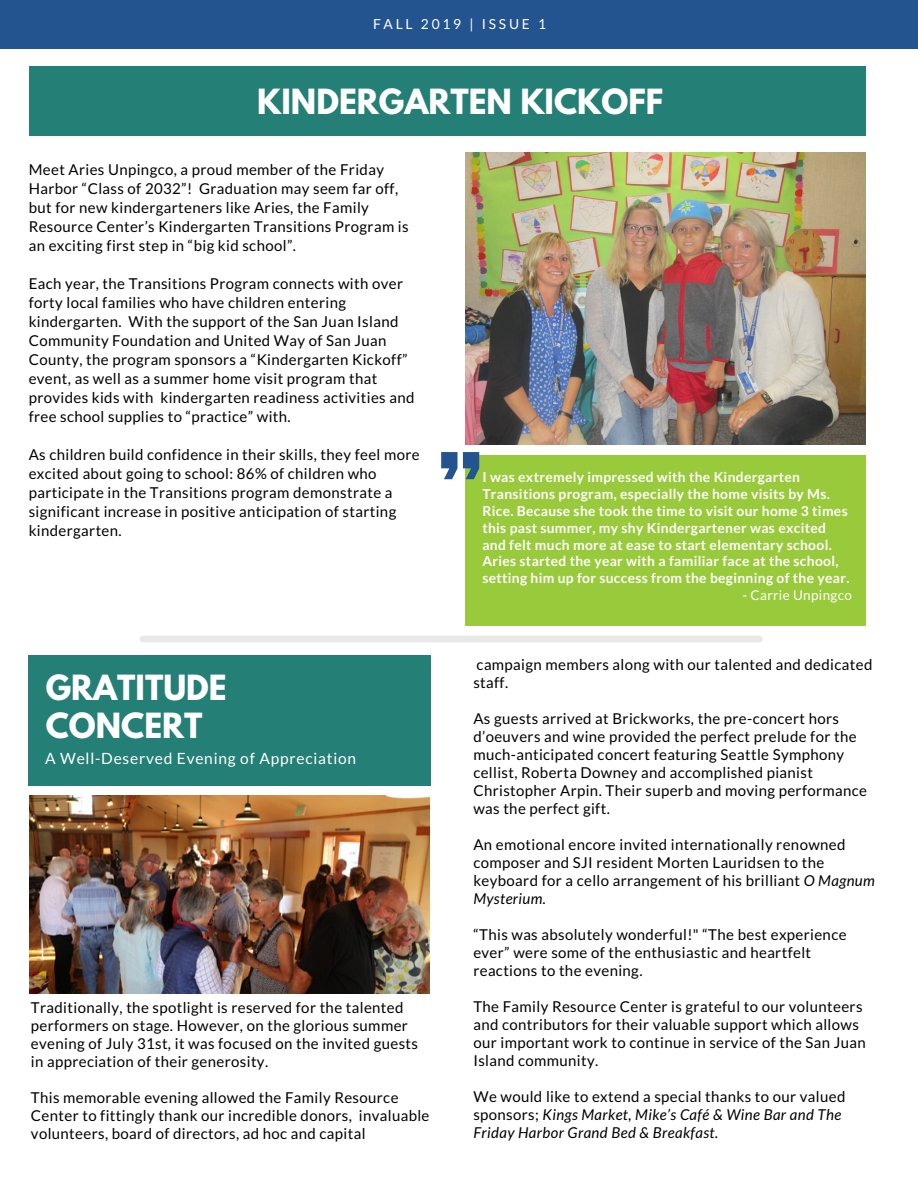
<style>
.page{position:relative;width:918px;height:1188px;background:#fff}
.page>*{position:absolute;margin:0;border:0;box-sizing:border-box;transform-origin:0 0}
.t1{font:700 30.75px/38.1px "League Spartan";color:#fff}
.t2{font:15.45px "Lato";letter-spacing:.05em;color:#fff}
.t3{font:15px/18px "Lato";letter-spacing:.025em;color:#000}
.t4{font:italic 15px/18px "Lato";letter-spacing:.025em;color:#000}
.t5{font:700 13.8px/17px "Lato";letter-spacing:.025em;color:#fff}
.t6{font:13.8px "Lato";letter-spacing:.2em;color:#fff}
.t7{font:13.5px "Lato";letter-spacing:.025em;color:#fff}
.s1{font-style:italic}
.s2{font-style:normal}
</style>
<div class="page">
<div style="left:0;top:0;width:918px;height:48px;background:#245490"></div>
<img style="left:465px;top:153px;width:401px;height:291px">
<div style="left:465px;top:455px;width:400px;height:171px;background:#99ca3b"></div>
<svg style="left:441px;top:452px;width:38px;height:27px"></svg>
<div style="left:29px;top:66px;width:836px;height:70px;background:#247f76"></div>
<div style="left:29px;top:655px;width:402px;height:131px;background:#247f76"></div>
<div style="left:140px;top:636px;width:623px;height:6px;background:#e8e8e8;border-radius:3px"></div>
<img style="left:30px;top:795px;width:399px;height:198px">
<p class="t6" style="left:373px;top:15px;width:175px">FALL 2019 | ISSUE 1</p>
<h1 class="t1" style="left:257px;top:86px;width:407px">KINDERGARTEN KICKOFF</h1>
<p class="t3" style="left:29px;top:159px;width:381px;line-height:19px">Meet Aries Unpingco, a proud member of the Friday Harbor “Class of 2032”! Graduation may seem far off, but for new kindergarteners like Aries, the Family Resource Center’s Kindergarten Transitions Program is an exciting first step in “big kid school”.</p>
<p class="t3" style="left:29px;top:274px;width:387px;line-height:19px">Each year, the Transitions Program connects with over forty local families who have children entering kindergarten. With the support of the San Juan Island Community Foundation and United Way of San Juan County, the program sponsors a “Kindergarten Kickoff” event, as well as a summer home visit program that provides kids with kindergarten readiness activities and free school supplies to “practice” with.</p>
<p class="t3" style="left:29px;top:445px;width:393px;line-height:19px">As children build confidence in their skills, they feel more excited about going to school: 86% of children who participate in the Transitions program demonstrate a significant increase in positive anticipation of starting kindergarten.</p>
<h1 class="t1" style="left:46px;top:672px;width:183px">GRATITUDE<br>CONCERT</h1>
<p class="t2" style="left:45px;top:749px;width:313px">A Well-Deserved Evening of Appreciation</p>
<p class="t3" style="left:31px;top:998px;width:389px">Traditionally, the spotlight is reserved for the talented performers on stage. However, on the glorious summer evening of July 31st, it was focused on the invited guests in appreciation of their generosity.</p>
<p class="t3" style="left:31px;top:1088px;width:400px">This memorable evening allowed the Family Resource<br>Center to fittingly thank our incredible donors, invaluable volunteers, board of directors, ad hoc and capital</p>
<p class="t5" style="left:482px;top:468px;width:369px">I was extremely impressed with the Kindergarten Transitions program, especially the home visits by Ms.<br>Rice. Because she took the time to visit our home 3 times this past summer, my shy Kindergartener was excited and felt much more at ease to start elementary school.<br>Aries started the year with a familiar face at the school, setting him up for success from the beginning of the year.</p>
<p class="t7" style="left:743px;top:587px;width:111px">- Carrie Unpingco</p>
<p class="t3" style="left:473px;top:655px;width:401px">campaign members along with our talented and dedicated staff.</p>
<p class="t3" style="left:473px;top:709px;width:395px">As guests arrived at Brickworks, the pre-concert hors d’oeuvers and wine provided the perfect prelude for the much-anticipated concert featuring Seattle Symphony cellist, Roberta Downey and accomplished pianist Christopher Arpin. Their superb and moving performance was the perfect gift.</p>
<p class="t3" style="left:473px;top:835px;width:403px">An emotional encore invited internationally renowned composer and SJI resident Morten Lauridsen to the keyboard for a cello arrangement of his brilliant <span class="s1">O Magnum Mysterium.</span></p>
<p class="t3" style="left:473px;top:925px;width:375px">“This was absolutely wonderful!" “The best experience ever” were some of the enthusiastic and heartfelt reactions to the evening.</p>
<p class="t3" style="left:473px;top:997px;width:394px">The Family Resource Center is grateful to our volunteers and contributors for their valuable support which allows our important work to continue in service of the San Juan Island community.</p>
<p class="t4" style="left:473px;top:1087px;width:374px"><span class="s2">We would like to extend a special thanks to our valued sponsors;</span> Kings Market, Mike’s Café &amp; Wine Bar and The<br>Friday Harbor Grand Bed &amp; Breakfast.</p>
</div>
